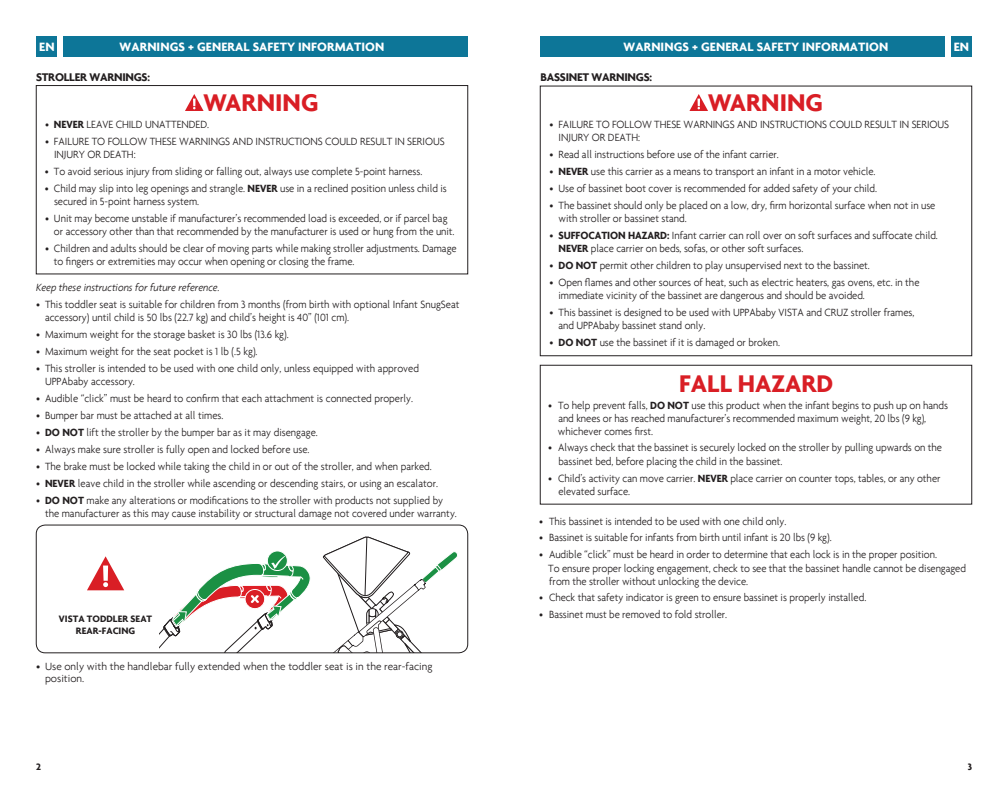
<style>
.page{position:relative;width:1008px;height:792px;background:#fff}
.page>*{position:absolute;margin:0;border:0;box-sizing:border-box;transform-origin:0 0}
.t1{font:700 26px "Agenda";color:#d91e25}
.t2{font:700 13px "Agenda";letter-spacing:.005em;color:#fff}
.t3{font:700 12px "Agenda";letter-spacing:-.02em;color:#231f20}
.t4{font:300 11.2px/13px "Agenda";letter-spacing:-.005em;color:#231f20;scale:.95 1}
.t5{font:300 11.2px/11.7px "Agenda";letter-spacing:-.005em;color:#231f20}
.t6{font:italic 300 11.2px "Agenda";letter-spacing:-.005em;color:#231f20;scale:.95 1}
.t7{font:700 10px/12px "Agenda";color:#231f20;text-align:center}
.s1{font-weight:700}
</style>
<div class="page">
<div style="left:36px;top:85px;width:432px;height:189px;border:1px solid #231f20"></div>
<svg style="left:185px;top:94px;width:19px;height:17px"></svg>
<div style="left:63px;top:36px;width:405px;height:21px;background:#0d7698"></div>
<div style="left:540px;top:36px;width:405px;height:21px;background:#0d7698"></div>
<div style="left:36px;top:36px;width:22px;height:21px;background:#0d7698"></div>
<div style="left:951px;top:36px;width:21px;height:21px;background:#0d7698"></div>
<svg style="left:689px;top:94px;width:19px;height:17px"></svg>
<div style="left:540px;top:86px;width:432px;height:270px;border:1px solid #231f20"></div>
<div style="left:540px;top:365px;width:432px;height:139px;border:1px solid #231f20"></div>
<svg style="left:322px;top:537px;width:136px;height:114px"></svg>
<div style="left:36px;top:525px;width:432px;height:128px;border:1px solid #231f20;border-radius:9px"></div>
<svg style="left:87px;top:556px;width:37px;height:34px"></svg>
<svg style="left:267px;top:550px;width:21px;height:21px"></svg>
<svg style="left:160px;top:556px;width:152px;height:96px"></svg>
<p class="t2" style="left:39px;top:42px;width:17px">EN</p>
<h2 class="t2" style="left:120px;top:42px;width:266px">WARNINGS + GENERAL SAFETY INFORMATION</h2>
<p class="t2" style="left:624px;top:42px;width:266px">WARNINGS + GENERAL SAFETY INFORMATION</p>
<p class="t2" style="left:954px;top:42px;width:17px">EN</p>
<h3 class="t3" style="left:540px;top:72px;width:113px">BASSINET WARNINGS:</h3>
<h4 class="t1" style="left:708px;top:92px;width:116px">WARNING</h4>
<p class="t4" style="left:559px;top:119px;width:413px;text-indent:-9px">• FAILURE TO FOLLOW THESE WARNINGS AND INSTRUCTIONS COULD RESULT IN SERIOUS<br>INJURY OR DEATH:</p>
<p class="t4" style="left:550px;top:149px;width:243px">• Read all instructions before use of the infant carrier.</p>
<p class="t4" style="left:550px;top:166px;width:345px">• <span class="s1">NEVER</span> use this carrier as a means to transport an infant in a motor vehicle.</p>
<p class="t4" style="left:550px;top:183px;width:346px">• Use of bassinet boot cover is recommended for added safety of your child.</p>
<p class="t4" style="left:558px;top:200px;width:398px;text-indent:-9px">• The bassinet should only be placed on a low, dry, firm horizontal surface when not in use with stroller or bassinet stand.</p>
<p class="t4" style="left:558px;top:230px;width:401px;text-indent:-9px">• <span class="s1">SUFFOCATION HAZARD:</span> Infant carrier can roll over on soft surfaces and suffocate child.<br><span class="s1">NEVER</span> place carrier on beds, sofas, or other soft surfaces.</p>
<p class="t4" style="left:550px;top:260px;width:339px">• <span class="s1">DO NOT</span> permit other children to play unsupervised next to the bassinet.</p>
<p class="t4" style="left:558px;top:277px;width:382px;text-indent:-9px">• Open flames and other sources of heat, such as electric heaters, gas ovens, etc. in the immediate vicinity of the bassinet are dangerous and should be avoided.</p>
<p class="t4" style="left:558px;top:307px;width:376px;text-indent:-9px">• This bassinet is designed to be used with UPPAbaby VISTA and CRUZ stroller frames, and UPPAbaby bassinet stand only.</p>
<p class="t4" style="left:550px;top:337px;width:244px">• <span class="s1">DO NOT</span> use the bassinet if it is damaged or broken.</p>
<h4 class="t1" style="left:679px;top:372px;width:156px">FALL HAZARD</h4>
<p class="t4" style="left:558px;top:399px;width:412px;text-indent:-10px">• To help prevent falls, <span class="s1">DO NOT</span> use this product when the infant begins to push up on hands and knees or has reached manufacturer’s recommended maximum weight, 20 lbs (9 kg), whichever comes first.</p>
<p class="t4" style="left:558px;top:442px;width:405px;text-indent:-10px">• Always check that the bassinet is securely locked on the stroller by pulling upwards on the bassinet bed, before placing the child in the bassinet.</p>
<p class="t4" style="left:558px;top:472px;width:404px;text-indent:-10px">• Child’s activity can move carrier. <span class="s1">NEVER</span> place carrier on counter tops, tables, or any other elevated surface.</p>
<p class="t4" style="left:539px;top:515px;width:262px">• This bassinet is intended to be used with one child only.</p>
<p class="t4" style="left:539px;top:532px;width:310px">• Bassinet is suitable for infants from birth until infant is 20 lbs (9 kg).</p>
<p class="t4" style="left:548px;top:549px;width:441px;text-indent:-9px">• Audible “click” must be heard in order to determine that each lock is in the proper position.<br>To ensure proper locking engagement, check to see that the bassinet handle cannot be disengaged from the stroller without unlocking the device.</p>
<p class="t4" style="left:539px;top:592px;width:346px">• Check that safety indicator is green to ensure bassinet is properly installed.</p>
<p class="t4" style="left:539px;top:609px;width:200px">• Bassinet must be removed to fold stroller.</p>
<p class="t7" style="left:59px;top:614px;width:95px">VISTA TODDLER SEAT<br>REAR-FACING</p>
<h3 class="t3" style="left:36px;top:72px;width:116px">STROLLER WARNINGS:</h3>
<h4 class="t1" style="left:204px;top:92px;width:116px">WARNING</h4>
<p class="t4" style="left:45px;top:119px;width:174px">• <span class="s1">NEVER</span> LEAVE CHILD UNATTENDED.</p>
<p class="t4" style="left:54px;top:136px;width:413px;text-indent:-9px">• FAILURE TO FOLLOW THESE WARNINGS AND INSTRUCTIONS COULD RESULT IN SERIOUS<br>INJURY OR DEATH:</p>
<p class="t4" style="left:45px;top:166px;width:399px">• To avoid serious injury from sliding or falling out, always use complete 5-point harness.</p>
<p class="t4" style="left:54px;top:183px;width:415px;text-indent:-9px">• Child may slip into leg openings and strangle. <span class="s1">NEVER</span> use in a reclined position unless child is secured in 5-point harness system.</p>
<p class="t4" style="left:54px;top:213px;width:423px;text-indent:-9px">• Unit may become unstable if manufacturer’s recommended load is exceeded, or if parcel bag or accessory other than that recommended by the manufacturer is used or hung from the unit.</p>
<p class="t4" style="left:54px;top:243px;width:425px;text-indent:-9px">• Children and adults should be clear of moving parts while making stroller adjustments. Damage to fingers or extremities may occur when opening or closing the frame.</p>
<p class="t6" style="left:36px;top:283px;width:195px">Keep these instructions for future reference.</p>
<p class="t4" style="left:45px;top:299px;width:438px;text-indent:-9px">• This toddler seat is suitable for children from 3 months (from birth with optional Infant SnugSeat accessory) until child is 50 lbs (22.7 kg) and child’s height is 40” (101 cm).</p>
<p class="t4" style="left:36px;top:329px;width:268px">• Maximum weight for the storage basket is 30 lbs (13.6 kg).</p>
<p class="t4" style="left:36px;top:346px;width:235px">• Maximum weight for the seat pocket is 1 lb (.5 kg).</p>
<p class="t4" style="left:45px;top:363px;width:395px;text-indent:-9px">• This stroller is intended to be used with one child only, unless equipped with approved<br>UPPAbaby accessory.</p>
<p class="t4" style="left:36px;top:393px;width:399px">• Audible “click” must be heard to confirm that each attachment is connected properly.</p>
<p class="t4" style="left:36px;top:410px;width:199px">• Bumper bar must be attached at all times.</p>
<p class="t4" style="left:36px;top:427px;width:298px">• <span class="s1">DO NOT</span> lift the stroller by the bumper bar as it may disengage.</p>
<p class="t4" style="left:36px;top:444px;width:289px">• Always make sure stroller is fully open and locked before use.</p>
<p class="t4" style="left:36px;top:461px;width:418px">• The brake must be locked while taking the child in or out of the stroller, and when parked.</p>
<p class="t4" style="left:36px;top:478px;width:425px">• <span class="s1">NEVER</span> leave child in the stroller while ascending or descending stairs, or using an escalator.</p>
<p class="t4" style="left:36px;top:495px;width:430px">• <span class="s1">DO NOT</span> make any alterations or modifications to the stroller with products not supplied by</p>
<p class="t4" style="left:45px;top:508px;width:435px">the manufacturer as this may cause instability or structural damage not covered under warranty.</p>
<p class="t5" style="left:45px;top:662px;width:389px;text-indent:-9px">• Use only with the handlebar fully extended when the toddler seat is in the rear-facing position.</p>
<p class="t7" style="left:36px;top:761px;width:6px">2</p>
<p class="t7" style="left:968px;top:761px;width:6px">3</p>
</div>
